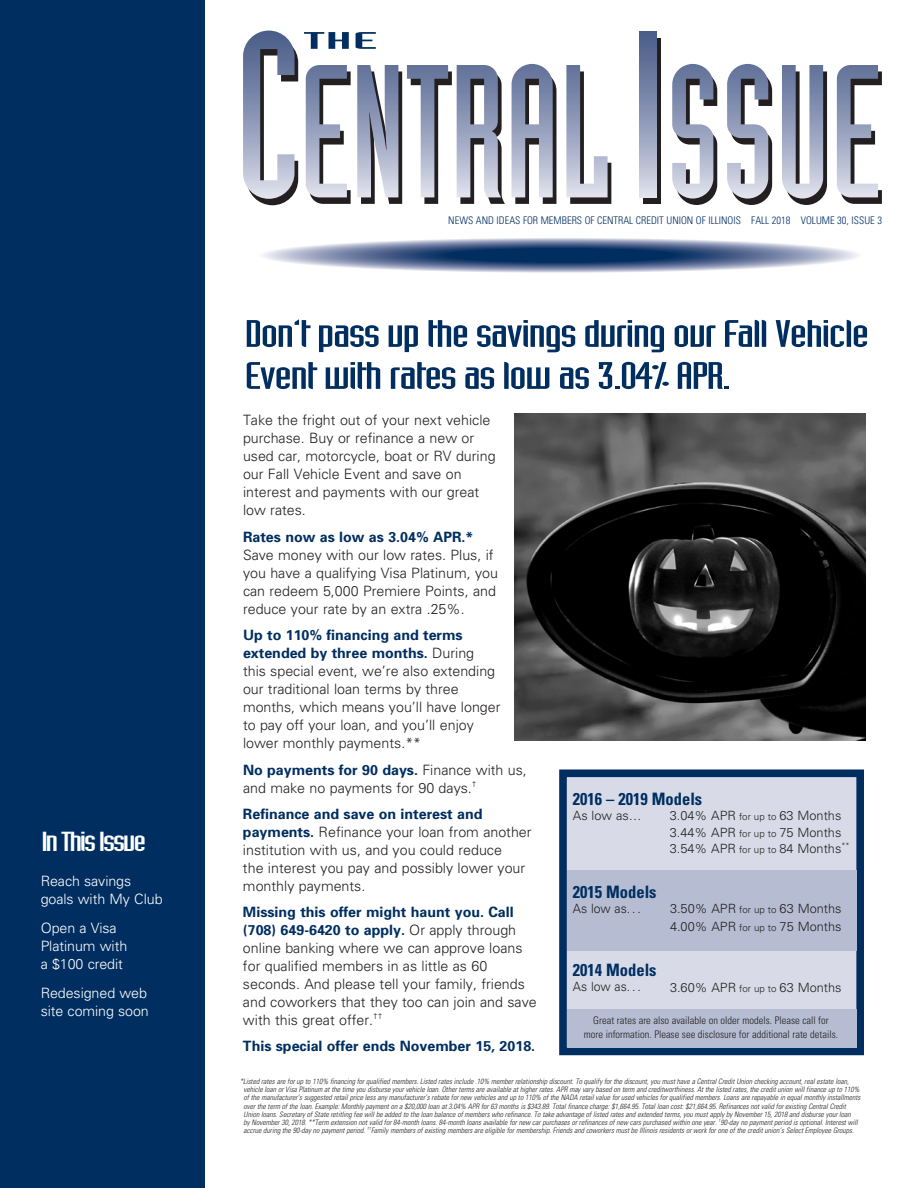
<style>
.page{position:relative;width:918px;height:1188px;background:#fff}
.page>*{position:absolute;margin:0;border:0;box-sizing:border-box;transform-origin:0 0}
.t1{font:37.5px/42px "Industria Solid";letter-spacing:-.03em;color:#002e60;scale:1.6 1}
.t2{font:27px "Industria Solid";letter-spacing:-.05em;color:#fff;scale:1.6 1}
.t3{font:700 condensed 17.1px "Univers";color:#002e60}
.t4{font:300 14.25px/18px "Univers";color:#231f20}
.H7{font:700 14.25px "Univers";color:#002e60}
.t5{font:300 14.25px/18px "Univers";letter-spacing:-.005em;color:#fff}
.t6{font:300 12.75px/16.5px "Univers";color:#231f20}
.t7{font:300 condensed 10.5px/13.5px "Univers";color:#231f20;text-align:center}
.t8{font:300 condensed 10.5px "Univers";color:#002e60}
.t9{font:300 8.25px "Univers";color:#231f20}
.t10{font:italic 300 condensed 7.5px/8.2px "Univers";color:#231f20}
.s1{font-weight:700;color:#002e60}
.s2{font-weight:300;color:#231f20}
.s3{font-size:9.75px}
</style>
<div class="page">
<div style="left:0;top:0;width:205px;height:1188px;background:#002e60"></div>
<div style="left:559px;top:769px;width:305px;height:286px;background:#d8dbe7;border:8px solid #002e60"></div>
<div style="left:567px;top:1009px;width:289px;height:39px;background:#b6bdd2"></div>
<div style="left:567px;top:870px;width:289px;height:80px;background:#b6bdd2"></div>
<div style="left:644px;top:38px;width:17px;height:166px;background:#231f20"></div>
<svg style="left:304px;top:32px;width:45px;height:17px"></svg>
<svg style="left:356px;top:32px;width:20px;height:17px"></svg>
<svg style="left:243px;top:31px;width:55px;height:174px"></svg>
<svg style="left:306px;top:65px;width:45px;height:139px"></svg>
<svg style="left:357px;top:65px;width:148px;height:139px"></svg>
<svg style="left:512px;top:64px;width:44px;height:140px"></svg>
<svg style="left:566px;top:65px;width:45px;height:139px"></svg>
<div style="left:640px;top:32px;width:17px;height:165px;background:linear-gradient(to bottom,#435784,#d7dae8)"></div>
<svg style="left:672px;top:64px;width:45px;height:141px"></svg>
<svg style="left:727px;top:64px;width:45px;height:141px"></svg>
<svg style="left:782px;top:65px;width:45px;height:140px"></svg>
<svg style="left:837px;top:65px;width:45px;height:139px"></svg>
<svg style="left:262px;top:238px;width:597px;height:35px"></svg>
<svg style="left:268px;top:238px;width:585px;height:34px"></svg>
<svg style="left:279px;top:239px;width:563px;height:33px"></svg>
<svg style="left:285px;top:239px;width:551px;height:32px"></svg>
<svg style="left:296px;top:240px;width:529px;height:31px"></svg>
<div style="left:302px;top:240px;width:517px;height:30px;background:#a0a8c3;border-radius:50%"></div>
<div style="left:314px;top:241px;width:493px;height:29px;background:#949ebb;border-radius:50%"></div>
<div style="left:319px;top:241px;width:483px;height:28px;background:#8994b3;border-radius:50%"></div>
<div style="left:331px;top:242px;width:459px;height:27px;background:#7784a8;border-radius:50%"></div>
<div style="left:349px;top:243px;width:423px;height:25px;background:#68779d;border-radius:50%"></div>
<div style="left:355px;top:243px;width:411px;height:24px;background:#5e6f96;border-radius:50%"></div>
<div style="left:372px;top:244px;width:377px;height:22px;background:#4c608b;border-radius:50%"></div>
<div style="left:383px;top:245px;width:355px;height:21px;background:#435883;border-radius:50%"></div>
<div style="left:389px;top:245px;width:343px;height:20px;background:#39517e;border-radius:50%"></div>
<div style="left:401px;top:246px;width:319px;height:19px;background:#354f7c;border-radius:50%"></div>
<div style="left:406px;top:246px;width:309px;height:18px;background:#244573;border-radius:50%"></div>
<div style="left:418px;top:247px;width:285px;height:17px;background:#1e4371;border-radius:50%"></div>
<div style="left:424px;top:247px;width:273px;height:16px;background:#183e6d;border-radius:50%"></div>
<div style="left:435px;top:248px;width:251px;height:15px;background:#0a3263;border-radius:50%"></div>
<div style="left:441px;top:248px;width:239px;height:14px;background:#002e60;border-radius:50%"></div>
<img style="left:514px;top:413px;width:351px;height:327px">
<h1 class="t2" style="left:41px;top:827px;width:67px">In This Issue</h1>
<p class="t5" style="left:41px;top:872px;width:123px">Reach savings goals with My Club</p>
<p class="t5" style="left:41px;top:918px;width:88px">Open a Visa<br>Platinum with a $100 credit</p>
<p class="t5" style="left:41px;top:983px;width:110px">Redesigned web site coming soon</p>
<p class="t8" style="left:448px;top:214px;width:435px">NEWS AND IDEAS FOR MEMBERS OF CENTRAL CREDIT UNION OF ILLINOIS FALL 2018 VOLUME 30, ISSUE 3</p>
<h2 class="t1" style="left:245px;top:312px;width:392px">Don’t pass up the savings during our Fall Vehicle<br>Event with rates as low as 3.04% APR.</h2>
<h3 class="t4" style="left:243px;top:410px;width:254px">Take the fright out of your next vehicle purchase. Buy or refinance a new or used car, motorcycle, boat or RV during our Fall Vehicle Event and save on interest and payments with our great low rates.</h3>
<h3 class="H7" style="left:243px;top:527px;width:232px">Rates now as low as 3.04% APR.*</h3>
<p class="t4" style="left:243px;top:545px;width:257px">Save money with our low rates. Plus, if you have a qualifying Visa Platinum, you can redeem 5,000 Premiere Points, and reduce your rate by an extra .25%.</p>
<p class="t4" style="left:243px;top:625px;width:259px"><span class="s1">Up to 110% financing and terms extended by three months.</span> During this special event, we’re also extending our traditional loan terms by three months, which means you’ll have longer to pay off your loan, and you’ll enjoy lower monthly payments.**</p>
<p class="t4" style="left:243px;top:760px;width:285px"><span class="s1">No payments for 90 days.</span> Finance with us, and make no payments for 90 days.<sup>†</sup></p>
<p class="t4" style="left:243px;top:804px;width:290px"><span class="s1">Refinance and save on interest and payments.</span> Refinance your loan from another institution with us, and you could reduce</p>
<p class="t4" style="left:243px;top:858px;width:284px">the interest you pay and possibly lower your monthly payments.</p>
<p class="H7" style="left:243px;top:903px;width:272px">Missing this offer might haunt you. Call</p>
<p class="H7" style="left:243px;top:921px;width:275px">(708) 649-6420 to apply. <span class="s2">Or apply through</span></p>
<p class="t4" style="left:243px;top:938px;width:281px">online banking where we can approve loans for qualified members in as little as 60</p>
<p class="t4" style="left:243px;top:974px;width:295px">seconds. And please tell your family, friends and coworkers that they too can join and save with this great offer.</p>
<p class="t3" style="left:573px;top:788px;width:131px">2016 – 2019 Models</p>
<p class="t6" style="left:573px;top:807px;width:70px">As low as…</p>
<p class="t6" style="left:670px;top:807px;width:181px">3.04% APR <span class="s3">for up to</span> 63 Months<br>3.44% APR <span class="s3">for up to</span> 75 Months<br>3.54% APR <span class="s3">for up to</span> 84 Months<sup>**</sup></p>
<p class="t3" style="left:573px;top:881px;width:85px">2015 Models</p>
<p class="t6" style="left:573px;top:900px;width:69px">As low as. . .</p>
<p class="t6" style="left:670px;top:899px;width:173px;line-height:18px">3.50% APR <span class="s3">for up to</span> 63 Months<br>4.00% APR <span class="s3">for up to</span> 75 Months</p>
<p class="t3" style="left:573px;top:960px;width:85px">2014 Models</p>
<p class="t6" style="left:573px;top:978px;width:69px">As low as. . .</p>
<p class="t6" style="left:670px;top:978px;width:173px">3.60% APR <span class="s3">for up to</span> 63 Months</p>
<p class="t7" style="left:584px;top:1013px;width:256px">Great rates are also available on older models. Please call for more information. Please see disclosure for additional rate details.</p>
<p class="t9" style="left:373px;top:1011px;width:11px">††</p>
<p class="H7" style="left:243px;top:1037px;width:294px">This special offer ends November 15, 2018.</p>
<p class="t10" style="left:244px;top:1077px;width:618px;text-indent:-4px">*Listed rates are for up to 110% financing for qualified members. Listed rates include .10% member relationship discount. To qualify for the discount, you must have a Central Credit Union checking account, real estate loan, vehicle loan or Visa Platinum at the time you disburse your vehicle loan. Other terms are available at higher rates. APR may vary based on term and creditworthiness. At the listed rates, the credit union will finance up to 110% of the manufacturer’s suggested retail price less any manufacturer’s rebate for new vehicles and up to 110% of the NADA retail value for used vehicles for qualified members. Loans are repayable in equal monthly installments</p>
<p class="t10" style="left:244px;top:1102px;width:604px">over the term of the loan. Example: Monthly payment on a $20,000 loan at 3.04% APR for 63 months is $343.89. Total finance charge: $1,664.95. Total loan cost: $21,664.95. Refinances not valid for existing Central Credit</p>
<p class="t10" style="left:244px;top:1110px;width:616px">Union loans. Secretary of State retitling fee will be added to the loan balance of members who refinance. To take advantage of listed rates and extended terms, you must apply by November 15, 2018 and disburse your loan by November 30, 2018. **Term extension not valid for 84-month loans. 84-month loans available for new car purchases or refinances of new cars purchased within one year. <sup>†</sup>90-day no payment period is optional. Interest will accrue during the 90-day no payment period. <sup>††</sup>Family members of existing members are eligible for membership. Friends and coworkers must be Illinois residents or work for one of the credit union’s Select Employee Groups.</p>
</div>
